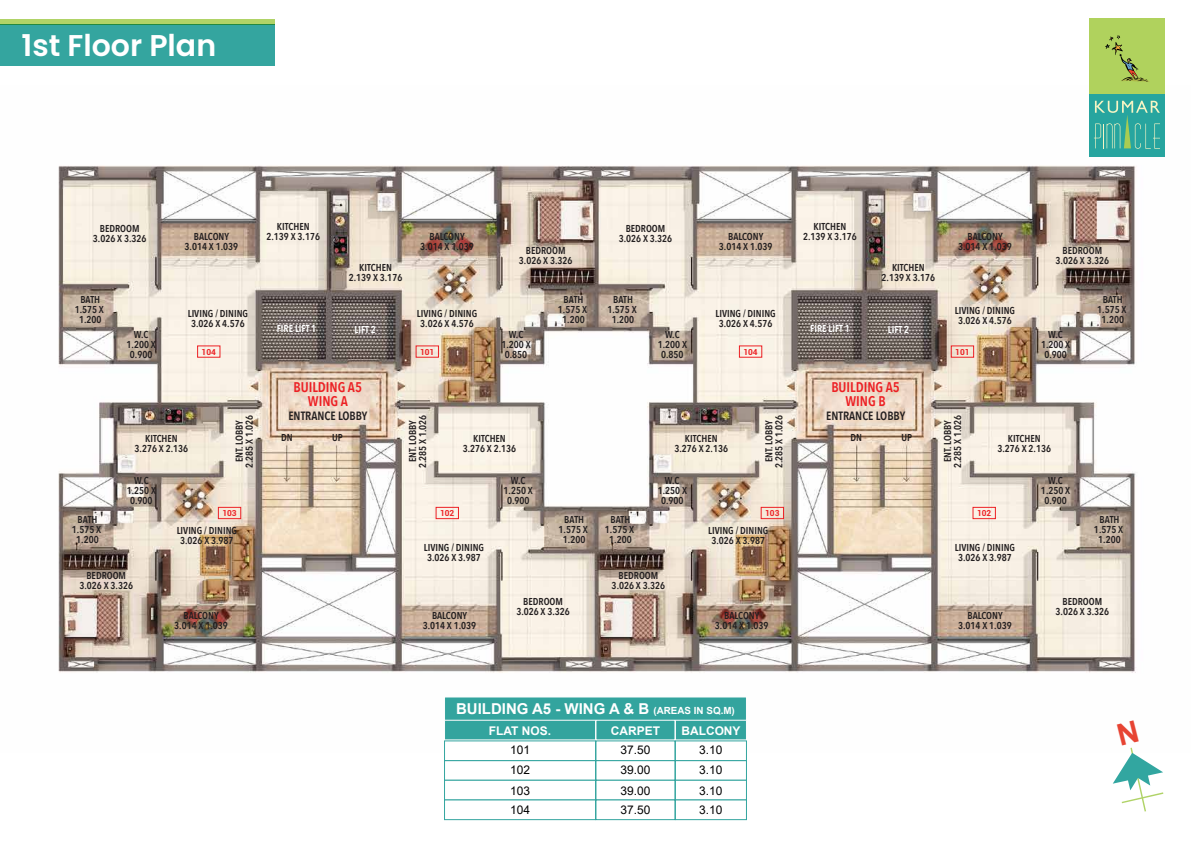
<style>
.page{position:relative;width:1191px;height:842px;background:#fff}
.page>*{position:absolute;margin:0;border:0;box-sizing:border-box;transform-origin:0 0}
.t1{font:600 30px "Poppins";color:#fff}
.t2{font:700 15px "Arial";color:#fff}
.t3{font:600 14px/14px "Avenir Next Condensed";color:#ed2024;text-align:center}
.t4{font:12px/20.2px "Arial";color:#000;text-align:justify}
.t5{font:600 12px "Avenir Next Condensed";color:#231f20}
.t6{font:700 12px "Arial";color:#fff}
.t7{font:600 10px/10px "Avenir Next Condensed";color:#231f20;text-align:center}
.t8{font:600 10px "Avenir Next Condensed";color:#fff}
.t9{font:700 8.3px "Roboto";color:#ed2024}
.s1{font-size:9.8px}
</style>
<div class="page">
<img style="left:58px;top:156px;width:1107px;height:517px">
<div style="left:1089px;top:18px;width:76px;height:76px;background:#b0d25d"></div>
<div style="left:1089px;top:94px;width:76px;height:62px;background:#27a59f"></div>
<svg style="left:1105px;top:35px;width:44px;height:47px"></svg>
<svg style="left:1094px;top:101px;width:66px;height:48px"></svg>
<div style="left:0;top:25px;width:275px;height:41px;background:#34a59f"></div>
<div style="left:675px;top:760px;width:72px;height:21px;background:#fff;border:1px solid #33a59f"></div>
<div style="left:444px;top:780px;width:152px;height:20px;background:#fff;border:1px solid #33a59f"></div>
<div style="left:595px;top:780px;width:80px;height:20px;background:#fff;border:1px solid #33a59f"></div>
<div style="left:675px;top:780px;width:72px;height:20px;background:#fff;border:1px solid #33a59f"></div>
<div style="left:444px;top:799px;width:152px;height:21px;background:#fff;border:1px solid #33a59f"></div>
<div style="left:595px;top:799px;width:80px;height:21px;background:#fff;border:1px solid #33a59f"></div>
<div style="left:675px;top:799px;width:72px;height:21px;background:#fff;border:1px solid #33a59f"></div>
<div style="left:444px;top:740px;width:152px;height:21px;background:#fff;border:1px solid #33a59f"></div>
<div style="left:595px;top:740px;width:80px;height:21px;background:#fff;border:1px solid #33a59f"></div>
<div style="left:675px;top:740px;width:72px;height:21px;background:#fff;border:1px solid #33a59f"></div>
<div style="left:444px;top:696px;width:303px;height:25px;background:#34a59f;border:1px solid #fff"></div>
<div style="left:444px;top:720px;width:152px;height:20px;background:#34a59f;border:1px solid #fff"></div>
<div style="left:595px;top:720px;width:80px;height:20px;background:#34a59f;border:1px solid #fff"></div>
<div style="left:675px;top:720px;width:72px;height:20px;background:#34a59f;border:1px solid #fff"></div>
<div style="left:972px;top:507px;width:23px;height:12px;border:1px solid #ed2024"></div>
<div style="left:761px;top:507px;width:22px;height:12px;border:1px solid #ed2024"></div>
<div style="left:218px;top:507px;width:23px;height:12px;border:1px solid #ed2024"></div>
<div style="left:436px;top:507px;width:23px;height:12px;border:1px solid #ed2024"></div>
<div style="left:0;top:19px;width:275px;height:6px;background:#b0d367"></div>
<svg style="left:1113px;top:747px;width:50px;height:64px"></svg>
<h1 class="t1" style="left:22px;top:28px;width:196px">1st Floor Plan</h1>
<p class="t7" style="left:93px;top:223px;width:55px">BEDROOM<br>3.026 X 3.326</p>
<p class="t7" style="left:185px;top:231px;width:55px">BALCONY<br>3.014 X 1.039</p>
<p class="t7" style="left:266px;top:222px;width:55px">KITCHEN<br>2.139 X 3.176</p>
<p class="t7" style="left:349px;top:263px;width:55px">KITCHEN<br>2.139 X 3.176</p>
<p class="t7" style="left:420px;top:231px;width:55px">BALCONY<br>3.014 X 1.039</p>
<p class="t7" style="left:519px;top:245px;width:55px">BEDROOM<br>3.026 X 3.326</p>
<p class="t7" style="left:618px;top:223px;width:55px">BEDROOM<br>3.026 X 3.326</p>
<p class="t7" style="left:719px;top:231px;width:55px">BALCONY<br>3.014 X 1.039</p>
<p class="t7" style="left:803px;top:222px;width:55px">KITCHEN<br>2.139 X 3.176</p>
<p class="t7" style="left:881px;top:263px;width:55px">KITCHEN<br>2.139 X 3.176</p>
<p class="t7" style="left:958px;top:231px;width:55px">BALCONY<br>3.014 X 1.039</p>
<p class="t7" style="left:75px;top:294px;width:31px">BATH<br>1.575 X<br>1.200</p>
<p class="t7" style="left:607px;top:294px;width:31px">BATH<br>1.575 X<br>1.200</p>
<p class="t7" style="left:558px;top:294px;width:31px">BATH<br>1.575 X<br>1.200</p>
<p class="t7" style="left:954px;top:306px;width:62px">LIVING / DINING<br>3.026 X 4.576</p>
<p class="t7" style="left:188px;top:309px;width:62px">LIVING / DINING<br>3.026 X 4.576</p>
<p class="t7" style="left:417px;top:309px;width:62px">LIVING / DINING<br>3.026 X 4.576</p>
<p class="t7" style="left:715px;top:309px;width:62px">LIVING / DINING<br>3.026 X 4.576</p>
<p class="t8" style="left:277px;top:322px;width:41px">FIRE LIFT 1</p>
<p class="t8" style="left:354px;top:323px;width:23px">LIFT 2</p>
<p class="t8" style="left:810px;top:322px;width:41px">FIRE LIFT 1</p>
<p class="t8" style="left:888px;top:323px;width:23px">LIFT 2</p>
<p class="t7" style="left:127px;top:330px;width:31px">W.C<br>1.200 X<br>0.900</p>
<p class="t7" style="left:501px;top:330px;width:31px">W.C<br>1.200 X<br>0.850</p>
<p class="t7" style="left:658px;top:330px;width:31px">W.C<br>1.200 X<br>0.850</p>
<p class="t9" style="left:202px;top:346px;width:16px">104</p>
<p class="t9" style="left:743px;top:346px;width:16px">104</p>
<p class="t9" style="left:420px;top:346px;width:16px">101</p>
<p class="t9" style="left:955px;top:346px;width:16px">101</p>
<h3 class="t3" style="left:293px;top:380px;width:70px">BUILDING A5<br>WING A</h3>
<h3 class="t3" style="left:831px;top:380px;width:70px">BUILDING A5<br>WING B</h3>
<p class="t7" style="left:1055px;top:245px;width:55px">BEDROOM<br>3.026 X 3.326</p>
<p class="t7" style="left:1041px;top:330px;width:31px">W.C<br>1.200 X<br>0.900</p>
<p class="t7" style="left:1097px;top:294px;width:31px">BATH<br>1.575 X<br>1.200</p>
<p class="t7" style="left:135px;top:433px;width:55px">KITCHEN<br>3.276 X 2.136</p>
<p class="t7" style="left:234px;top:468px;width:55px;rotate:-90deg">ENT. LOBBY<br>2.285 X 1.026</p>
<p class="t5" style="left:826px;top:408px;width:80px">ENTRANCE LOBBY</p>
<p class="t5" style="left:288px;top:408px;width:80px">ENTRANCE LOBBY</p>
<p class="t7" style="left:407px;top:468px;width:55px;rotate:-90deg">ENT. LOBBY<br>2.285 X 1.026</p>
<p class="t7" style="left:764px;top:468px;width:55px;rotate:-90deg">ENT. LOBBY<br>2.285 X 1.026</p>
<p class="t7" style="left:281px;top:433px;width:13px">DN</p>
<p class="t7" style="left:332px;top:433px;width:12px">UP</p>
<p class="t7" style="left:850px;top:433px;width:13px">DN</p>
<p class="t7" style="left:901px;top:433px;width:12px">UP</p>
<p class="t7" style="left:463px;top:433px;width:55px">KITCHEN<br>3.276 X 2.136</p>
<p class="t7" style="left:674px;top:433px;width:55px">KITCHEN<br>3.276 X 2.136</p>
<p class="t7" style="left:942px;top:468px;width:55px;rotate:-90deg">ENT. LOBBY<br>2.285 X 1.026</p>
<p class="t7" style="left:997px;top:433px;width:55px">KITCHEN<br>3.276 X 2.136</p>
<p class="t7" style="left:127px;top:475px;width:31px">W.C<br>1.250 X<br>0.900</p>
<p class="t7" style="left:503px;top:475px;width:31px">W.C<br>1.250 X<br>0.900</p>
<p class="t7" style="left:657px;top:475px;width:31px">W.C<br>1.250 X<br>0.900</p>
<p class="t7" style="left:1041px;top:475px;width:31px">W.C<br>1.250 X<br>0.900</p>
<p class="t7" style="left:72px;top:515px;width:31px">BATH<br>1.575 X<br>1.200</p>
<p class="t9" style="left:222px;top:507px;width:16px">103</p>
<p class="t9" style="left:440px;top:507px;width:16px">102</p>
<p class="t9" style="left:765px;top:507px;width:16px">103</p>
<p class="t7" style="left:558px;top:515px;width:31px">BATH<br>1.575 X<br>1.200</p>
<p class="t7" style="left:605px;top:515px;width:31px">BATH<br>1.575 X<br>1.200</p>
<p class="t7" style="left:177px;top:526px;width:62px">LIVING / DINING<br>3.026 X 3.987</p>
<p class="t7" style="left:708px;top:526px;width:62px">LIVING / DINING<br>3.026 X 3.987</p>
<p class="t7" style="left:424px;top:542px;width:62px">LIVING / DINING<br>3.026 X 3.987</p>
<p class="t9" style="left:977px;top:507px;width:16px">102</p>
<p class="t7" style="left:954px;top:542px;width:62px">LIVING / DINING<br>3.026 X 3.987</p>
<p class="t7" style="left:1094px;top:515px;width:31px">BATH<br>1.575 X<br>1.200</p>
<p class="t7" style="left:79px;top:570px;width:55px">BEDROOM<br>3.026 X 3.326</p>
<p class="t7" style="left:611px;top:570px;width:55px">BEDROOM<br>3.026 X 3.326</p>
<p class="t7" style="left:516px;top:596px;width:55px">BEDROOM<br>3.026 X 3.326</p>
<p class="t7" style="left:174px;top:611px;width:55px">BALCONY<br>3.014 X 1.039</p>
<p class="t7" style="left:715px;top:611px;width:55px">BALCONY<br>3.014 X 1.039</p>
<p class="t7" style="left:423px;top:611px;width:55px">BALCONY<br>3.014 X 1.039</p>
<p class="t7" style="left:958px;top:611px;width:55px">BALCONY<br>3.014 X 1.039</p>
<p class="t7" style="left:1055px;top:596px;width:55px">BEDROOM<br>3.026 X 3.326</p>
<h2 class="t2" style="left:456px;top:698px;width:280px">BUILDING A5 - WING A &amp; B <span class="s1">(AREAS IN SQ.M)</span></h2>
<p class="t6" style="left:489px;top:722px;width:64px">FLAT NOS.</p>
<p class="t6" style="left:611px;top:722px;width:51px">CARPET</p>
<p class="t6" style="left:681px;top:722px;width:61px">BALCONY</p>
<p class="t4" style="left:510px;top:739px;width:21px">101<br>102<br>103<br>104</p>
<p class="t4" style="left:620px;top:739px;width:31px">37.50<br>39.00<br>39.00<br>37.50</p>
<p class="t4" style="left:699px;top:739px;width:25px">3.10<br>3.10<br>3.10<br>3.10</p>
</div>
